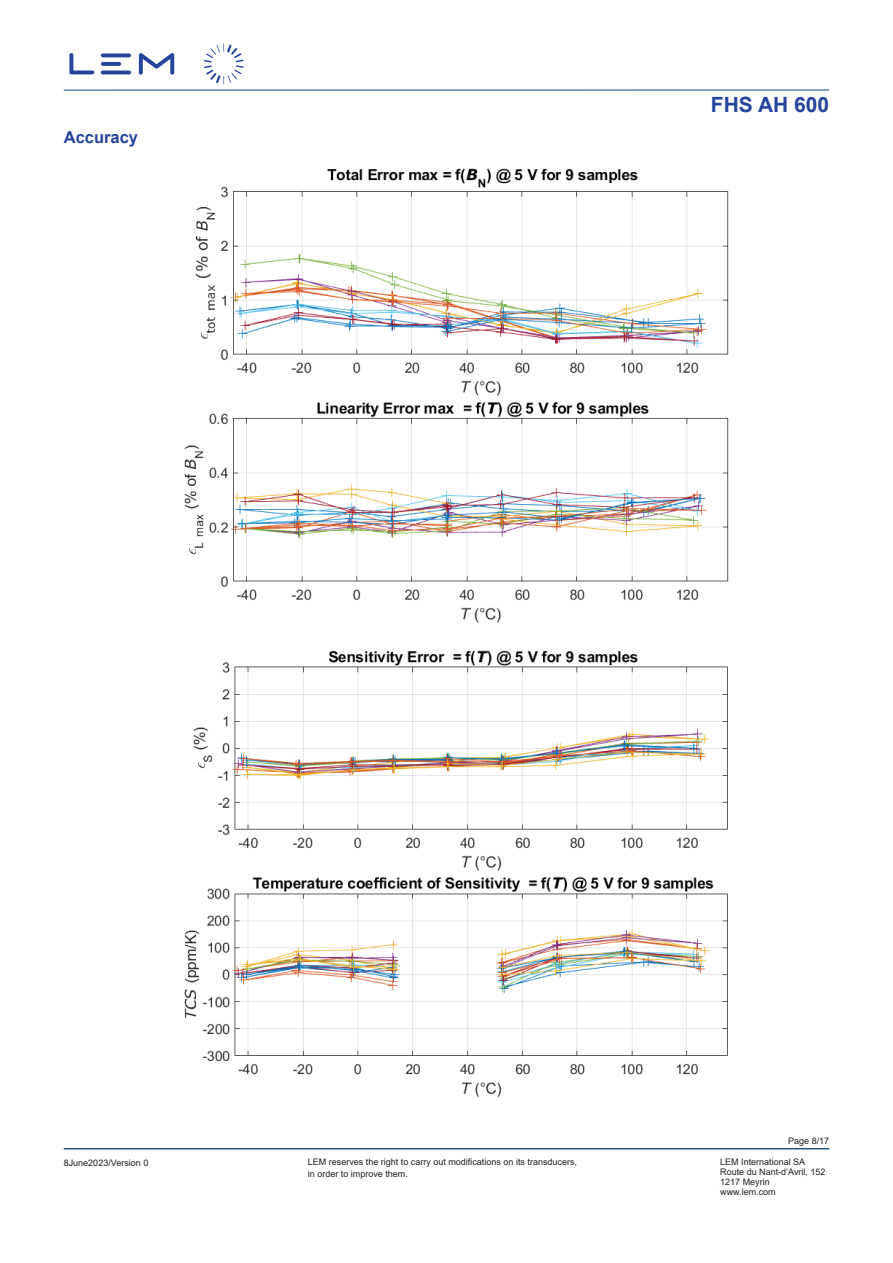
<style>
.page{position:relative;width:893px;height:1263px;background:#fff}
.page>*{position:absolute;margin:0;border:0;box-sizing:border-box;transform-origin:0 0}
.t1{font:700 21px "Arial";color:#26449c}
.t2{font:700 16.5px "Arial";color:#26449c}
.t3{font:9px/9.8px "Arial";color:#231f20}
</style>
<div class="page">
<hr style="left:64px;top:1148px;width:765px;height:1px;background:#124885">
<hr style="left:64px;top:90px;width:765px;height:1px;background:#004a8d">
<svg style="left:69px;top:53px;width:105px;height:22px"></svg>
<svg style="left:204px;top:44px;width:40px;height:40px"></svg>
<img style="left:184px;top:168px;width:545px;height:455px">
<img style="left:184px;top:650px;width:544px;height:448px">
<h2 class="t2" style="left:64px;top:125px;width:76px">Accuracy</h2>
<h1 class="t1" style="left:711px;top:90px;width:120px">FHS AH 600</h1>
<p class="t3" style="left:788px;top:1135px;width:43px">Page 8/17</p>
<p class="t3" style="left:308px;top:1156px;width:271px;line-height:11.2px">LEM reserves the right to carry out modifications on its transducers, in order to improve them.</p>
<p class="t3" style="left:64px;top:1158px;width:86px">8June2023/Version 0</p>
<p class="t3" style="left:720px;top:1157px;width:107px">LEM International SA<br>Route du Nant-d’Avril, 152<br>1217 Meyrin www.lem.com</p>
</div>
